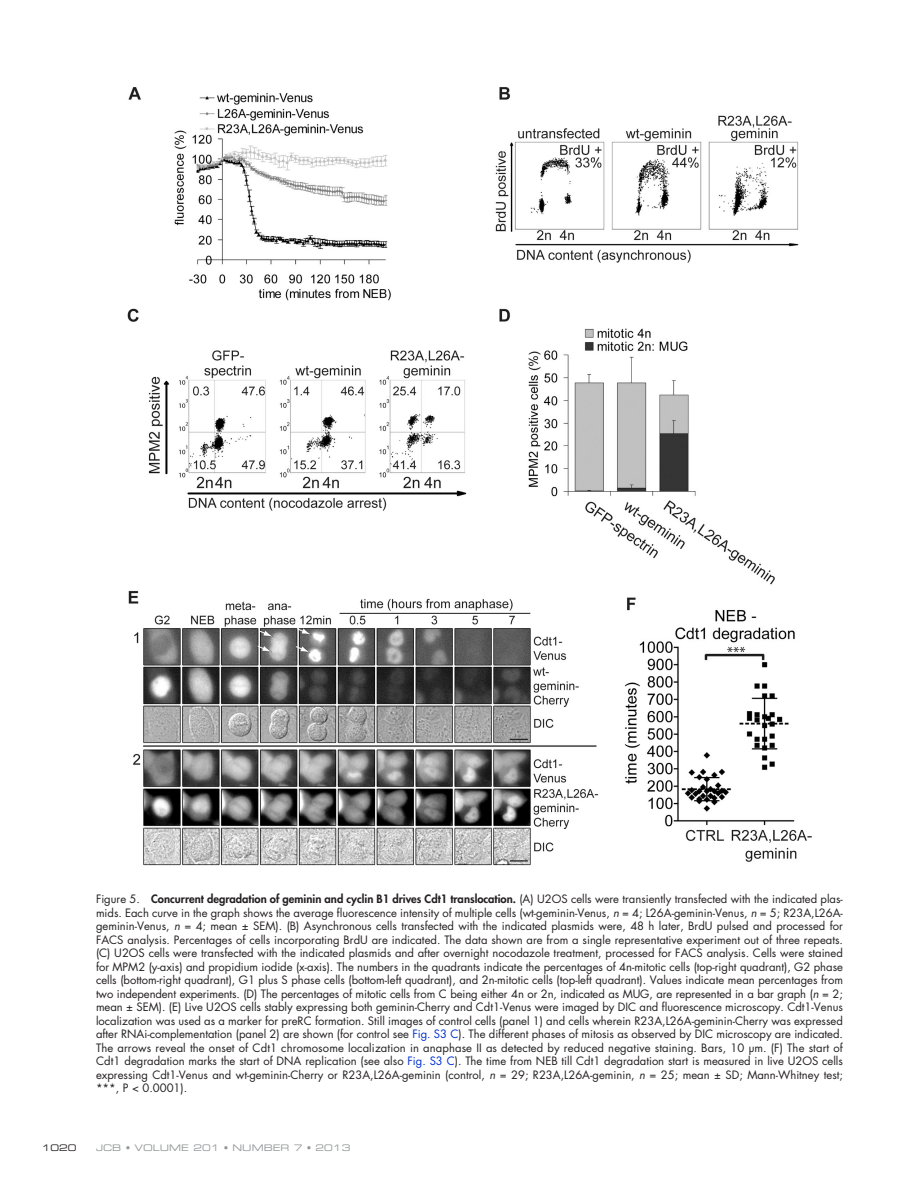
<style>
.page{position:relative;width:918px;height:1188px;background:#fff}
.page>*{position:absolute;margin:0;border:0;box-sizing:border-box;transform-origin:0 0}
.t1{font:11.25px/13.5px "Futura Std";color:#231f20;text-align:justify}
.t2{font:9px "Eurostile LT Std Ex 2";color:#949698}
.t3{font:9px "Eurostile LT Std Ex 2";color:#231f20}
.s1{font-weight:800}
.s2{font-style:italic}
.s3{color:#0030d1}
</style>
<div class="page">
<img style="left:128px;top:87px;width:684px;height:779px">
<p class="t1" style="left:96px;top:892px;width:749px">Figure 5. <span class="s1">Concurrent degradation of geminin and cyclin B1 drives Cdt1 translocation.</span> (A) U2OS cells were transiently transfected with the indicated plas&shy;mids. Each curve in the graph shows the average fluorescence intensity of multiple cells (wt-geminin-Venus, <span class="s2">n</span> = 4; L26A-geminin-Venus, <span class="s2">n</span> = 5; R23A,L26A&shy;geminin-Venus, <span class="s2">n</span> = 4; mean ± SEM). (B) Asynchronous cells transfected with the indicated plasmids were, 48 h later, BrdU pulsed and processed for FACS analysis. Percentages of cells incorporating BrdU are indicated. The data shown are from a single representative experiment out of three repeats. (C) U2OS cells were transfected with the indicated plasmids and after overnight nocodazole treatment, processed for FACS analysis. Cells were stained for MPM2 (y-axis) and propidium iodide (x-axis). The numbers in the quadrants indicate the percentages of 4n-mitotic cells (top-right quadrant), G2 phase cells (bottom-right quadrant), G1 plus S phase cells (bottom-left quadrant), and 2n-mitotic cells (top-left quadrant). Values indicate mean percentages from two independent experiments. (D) The percentages of mitotic cells from C being either 4n or 2n, indicated as MUG, are represented in a bar graph (<span class="s2">n</span> = 2; mean ± SEM). (E) Live U2OS cells stably expressing both geminin-Cherry and Cdt1-Venus were imaged by DIC and fluorescence microscopy. Cdt1-Venus localization was used as a marker for preRC formation. Still images of control cells (panel 1) and cells wherein R23A,L26A-geminin-Cherry was expressed after RNAi-complementation (panel 2) are shown (for control see <span class="s3">Fig. S3 C</span>). The different phases of mitosis as observed by DIC microscopy are indicated.<br>The arrows reveal the onset of Cdt1 chromosome localization in anaphase II as detected by reduced negative staining. Bars, 10 µm. (F) The start of Cdt1 degradation marks the start of DNA replication (see also <span class="s3">Fig. S3 C</span>). The time from NEB till Cdt1 degradation start is measured in live U2OS cells expressing Cdt1-Venus and wt-geminin-Cherry or R23A,L26A-geminin (control, <span class="s2">n</span> = 29; R23A,L26A-geminin, <span class="s2">n</span> = 25; mean ± SD; Mann-Whitney test; ***, P &lt; 0.0001).</p>
<p class="t3" style="left:42px;top:1142px;width:36px">1020</p>
<p class="t2" style="left:96px;top:1142px;width:256px">JCB • VOLUME 201 • NUMBER 7 • 2013</p>
</div>
